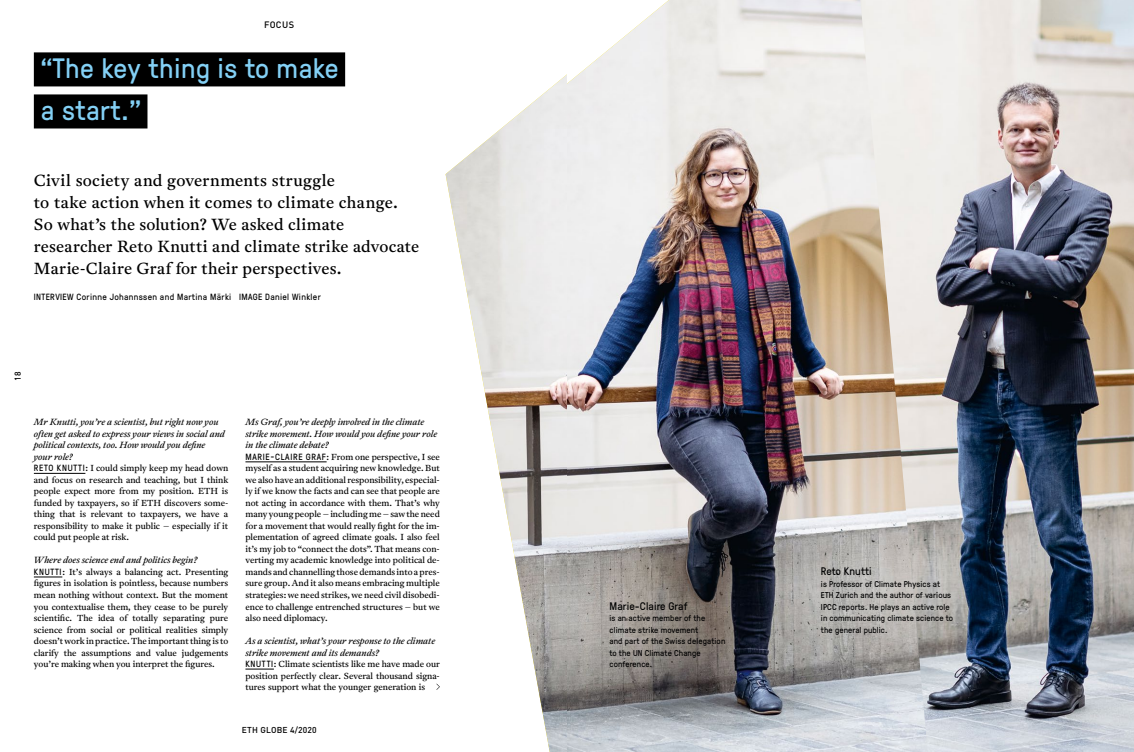
<style>
.page{position:relative;width:1134px;height:752px;background:#fff}
.page>*{position:absolute;margin:0;border:0;box-sizing:border-box;transform-origin:0 0}
.t1{font:28px/42px "GT Pressura";letter-spacing:.02em;color:#83d0f5}
.t2{font:16px/22px "Antwerp";letter-spacing:.015em;color:#000}
.t3{font:11px "GT Pressura";letter-spacing:.01em;color:#000}
.t4{font:500 9.2px "DIN Pro";letter-spacing:.045em;color:#000}
.t5{font:9px "GT Pressura";letter-spacing:.04em;color:#000}
.t6{font:italic 8.9px/11.5px "Antwerp";color:#000}
.t7{font:8.7px/11.5px "Antwerp";letter-spacing:-.005em;color:#000;text-align:justify}
.t8{font:8.5px/11.5px "GT Pressura";letter-spacing:.015em;color:#000}
.t9{font:500 8.5px "DIN Pro";letter-spacing:.02em;color:#000}
.s1{color:#000}
.s2{font-family:"GT Pressura";font-size:9px}
.s3{font-size:8.9px}
</style>
<div class="page">
<img style="left:567px;top:0;width:293px;height:751px">
<img style="left:446px;top:74px;width:121px;height:677px">
<img style="left:860px;top:0;width:274px;height:751px">
<hr style="left:34px;top:473px;width:51px;height:1px;background:#000">
<svg style="left:34px;top:576px;width:28px;height:1px"></svg>
<hr style="left:245px;top:461px;width:82px;height:1px;background:#000">
<svg style="left:245px;top:668px;width:29px;height:1px"></svg>
<div style="left:34px;top:52px;width:311px;height:34px;background:#000"></div>
<div style="left:34px;top:94px;width:113px;height:34px;background:#000"></div>
<p class="t4" style="left:264px;top:18px;width:32px">FOCUS</p>
<h1 class="t1" style="left:34px;top:45px;width:313px">“The key thing is to make<span class="s1">i i</span>a start.”<span class="s1">i</span></h1>
<h2 class="t2" style="left:34px;top:170px;width:387px">Civil society and governments struggle<br>to take action when it comes to climate change.<br>So what’s the solution? We asked climate researcher Reto Knutti and climate strike advocate Marie-Claire Graf for their perspectives.</h2>
<p class="t5" style="left:34px;top:291px;width:288px">INTERVIEW Corinne Johannssen and Martina Märki IMAGE Daniel Winkler</p>
<p class="t9" style="left:11px;top:380px;width:11px;rotate:-90deg">18</p>
<p class="t6" style="left:34px;top:416px;width:193px">Mr Knutti, you’re a scientist, but right now you often get asked to express your views in social and political contexts, too. How would you define your role?</p>
<p class="t7" style="left:34px;top:462px;width:196px"><span class="s2">RETO KNUTTI</span><span class="s3">:</span> I could simply keep my head down and focus on research and teaching, but I think people expect more from my position. ETH is funded by taxpayers, so if ETH discovers some&shy;thing that is relevant to taxpayers, we have a responsibility to make it public – especially if it could put people at risk.</p>
<p class="t6" style="left:34px;top:554px;width:165px">Where does science end and politics begin?</p>
<p class="t7" style="left:34px;top:566px;width:196px"><span class="s2">KNUTTI</span><span class="s3">:</span> It’s always a balancing act. Presenting figures in isolation is pointless, because numbers mean nothing without context. But the moment you contextualise them, they cease to be purely scientific. The idea of totally separating pure science from social or political realities simply doesn’t work in practice. The important thing is to clarify the assumptions and value judgements you’re making when you interpret the figures.</p>
<p class="t6" style="left:245px;top:416px;width:193px">Ms Graf, you’re deeply involved in the climate strike movement. How would you define your role in the climate debate?</p>
<p class="t7" style="left:245px;top:451px;width:196px"><span class="s2">MARIE-CLAIRE GRAF</span><span class="s3">:</span> From one perspective, I see myself as a student acquiring new knowledge. But we also have an additional responsibility, especial&shy;ly if we know the facts and can see that people are not acting in accordance with them. That’s why many young people – including me – saw the need for a movement that would really fight for the im&shy;plementation of agreed climate goals. I also feel it’s my job to “connect the dots”. That means con&shy;verting my academic knowledge into political de&shy;mands and channelling those demands into a pres&shy;sure group. And it also means embracing multiple strategies: we need strikes, we need civil disobedi&shy;ence to challenge entrenched structures – but we also need diplomacy.</p>
<p class="t6" style="left:245px;top:635px;width:191px">As a scientist, what’s your response to the climate strike movement and its demands?</p>
<p class="t7" style="left:245px;top:658px;width:196px"><span class="s2">KNUTTI</span><span class="s3">:</span> Climate scientists like me have made our position perfectly clear. Several thousand signa&shy;tures support what the younger generation is</p>
<p class="t9" style="left:242px;top:723px;width:76px">ETH GLOBE 4/2020</p>
<p class="t3" style="left:609px;top:597px;width:79px">Marie-Claire Graf</p>
<p class="t8" style="left:609px;top:611px;width:117px">is an active member of the climate strike movement<br>and part of the Swiss delegation to the UN Climate Change conference.</p>
<p class="t3" style="left:821px;top:563px;width:52px">Reto Knutti</p>
<p class="t8" style="left:821px;top:577px;width:134px">is Professor of Climate Physics at<br>ETH Zurich and the author of various<br>IPCC reports. He plays an active role in communicating climate science to the general public.</p>
</div>
